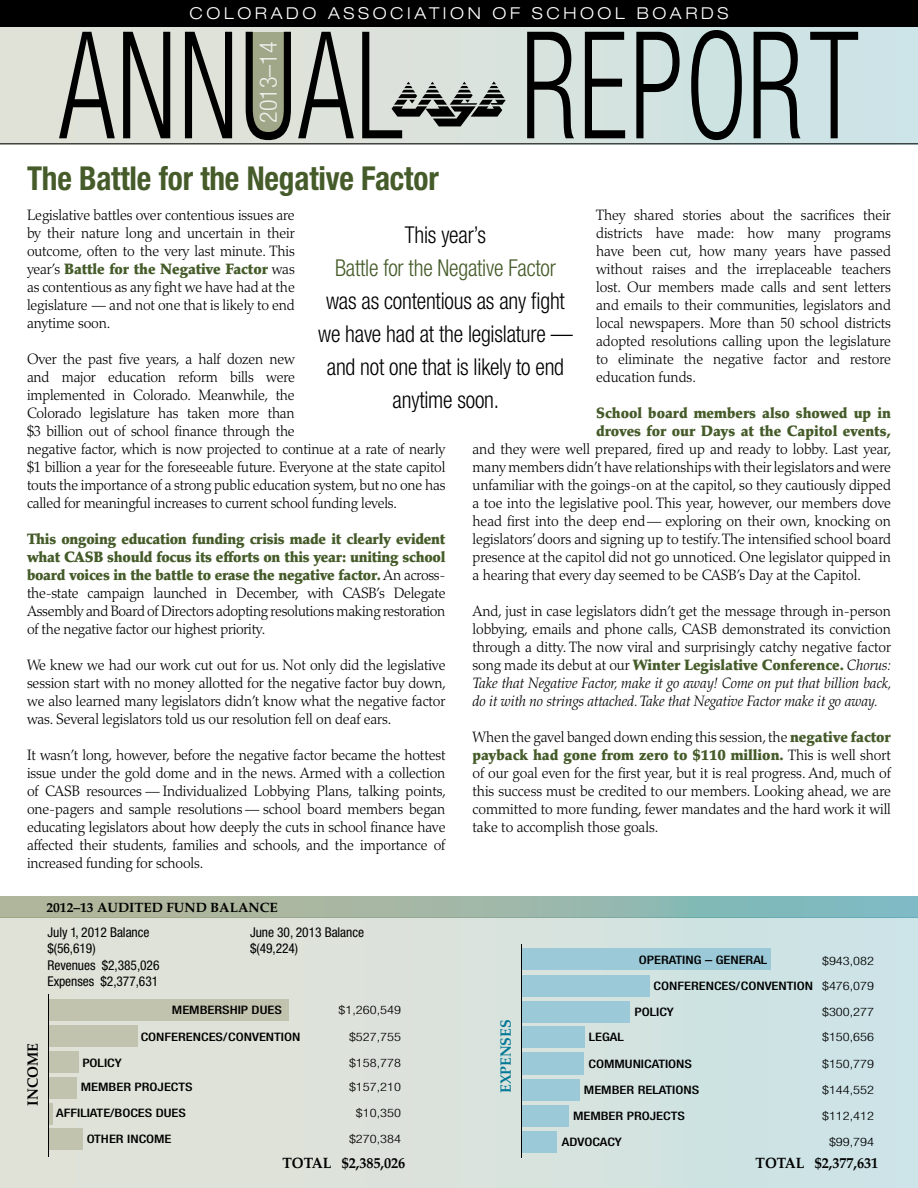
<style>
.page{position:relative;width:918px;height:1188px;background:#fff}
.page>*{position:absolute;margin:0;border:0;box-sizing:border-box;transform-origin:0 0}
.t1{font:300 condensed 149.25px "Helvetica Neue LT Std";letter-spacing:.02em;color:#000;scale:.74 1}
.t2{font:700 condensed 33px "Helvetica Neue LT Std";letter-spacing:-.005em;color:#455b29;scale:.95 1}
.t3{font:300 condensed 24px "Helvetica Neue LT Std";color:#fff}
.t4{font:300 condensed 23.25px/33px "Helvetica Neue LT Std";letter-spacing:-.01em;color:#000;text-align:center;scale:.95 1}
.t5{font:300 condensed 23.25px "Helvetica Neue LT Std";letter-spacing:-.01em;color:#455b29;scale:.95 1}
.t6{font:300 expanded 16.35px "Helvetica Neue LT Std";letter-spacing:.22em;color:#fff}
.t7{font:300 15px/18px "Palatino LT Std";letter-spacing:-.015em;color:#000;text-align:justify;scale:.95 1}
.t8{font:900 15px/18px "Palatino LT Std";letter-spacing:-.005em;color:#455b29;scale:.95 1}
.t9{font:700 15px "Palatino LT Std";letter-spacing:-.005em;color:#000;scale:.95 1}
.t10{font:700 15px "Palatino LT Std";letter-spacing:-.005em;color:#007795;scale:.95 1}
.t11{font:condensed 13.5px/16.5px "Helvetica Neue LT Std";letter-spacing:-.005em;color:#000}
.t12{font:700 13.5px "Palatino LT Std";color:#000}
.t13{font:500 condensed 11.7px/25.5px "Helvetica Neue LT Std";color:#000;scale:1.24 1}
.t14{font:300 condensed 11.7px/25.5px "Helvetica Neue LT Std";color:#000;scale:1.24 1}
.s1{font-weight:900;color:#455b29}
.s2{font-style:italic}
</style>
<div class="page">
<div style="left:0;top:918px;width:918px;height:270px;background:linear-gradient(to right,#e4e1d4,#cce3e6)"></div>
<div style="left:0;top:0;width:918px;height:144px;background:linear-gradient(to right,#e4e2d5,#cce3e6)"></div>
<div style="left:0;top:897px;width:918px;height:21px;background:linear-gradient(to right,#bbb594,#7dbac0)"></div>
<div style="left:0;top:0;width:918px;height:27px;background:#000"></div>
<svg style="left:392px;top:81px;width:114px;height:45px;background:#888c88"></svg>
<div style="left:252px;top:32px;width:33px;height:101px;background:#9fa788"></div>
<div style="left:48px;top:1000px;width:241px;height:21px;background:#c2c3ae"></div>
<hr style="left:48px;top:1103px;width:4px;height:21px;background:#c2c3ae">
<div style="left:48px;top:1026px;width:89px;height:21px;background:#c2c3ae"></div>
<div style="left:48px;top:1077px;width:28px;height:21px;background:#c2c3ae"></div>
<div style="left:48px;top:1051px;width:30px;height:22px;background:#c2c3ae"></div>
<div style="left:48px;top:1129px;width:35px;height:21px;background:#c2c3ae"></div>
<hr style="left:48px;top:994px;width:1px;height:162px;background:#000">
<div style="left:522px;top:948px;width:249px;height:22px;background:#9bc9d8"></div>
<div style="left:522px;top:975px;width:128px;height:22px;background:#9bc9d8"></div>
<div style="left:522px;top:1001px;width:107px;height:22px;background:#9bc9d8"></div>
<div style="left:522px;top:1027px;width:63px;height:21px;background:#9bc9d8"></div>
<div style="left:522px;top:1079px;width:58px;height:22px;background:#9bc9d8"></div>
<div style="left:522px;top:1131px;width:35px;height:22px;background:#9bc9d8"></div>
<div style="left:522px;top:1105px;width:47px;height:22px;background:#9bc9d8"></div>
<div style="left:522px;top:1053px;width:62px;height:22px;background:#9bc9d8"></div>
<hr style="left:521px;top:944px;width:1px;height:213px;background:#000">
<hr style="left:0;top:143px;width:918px;height:1px;background:#000">
<p class="t6" style="left:190px;top:4px;width:540px">COLORADO ASSOCIATION OF SCHOOL BOARDS</p>
<h3 class="t3" style="left:255px;top:123px;width:83px;rotate:-90deg">2013–14</h3>
<h1 class="t1" style="left:59px;top:0;width:1082px">ANNUAL REPORT</h1>
<h2 class="t2" style="left:27px;top:158px;width:435px">The Battle for the Negative Factor</h2>
<h3 class="t4" style="left:405px;top:218px;width:87px">This year’s</h3>
<h3 class="t5" style="left:335px;top:254px;width:234px">Battle for the Negative Factor</h3>
<h3 class="t4" style="left:318px;top:284px;width:270px">was as contentious as any fight we have had at the legislature — and not one that is likely to end anytime soon.</h3>
<p class="t7" style="left:27px;top:206px;width:283px">Legislative battles over contentious issues are by their nature long and uncertain in their outcome, often to the very last minute. This year’s <span class="s1">Battle for the Negative Factor</span> was as contentious as any fight we have had at the legislature — and not one that is likely to end anytime soon.</p>
<p class="t7" style="left:27px;top:350px;width:442px;text-align:left">Over the past five years, a half dozen new<br>and major education reform bills were<br>implemented in Colorado. Meanwhile, the<br>Colorado legislature has taken more than<br>$3 billion out of school finance through the<br>negative factor, which is now projected to continue at a rate of nearly $1 billion a year for the foreseeable future. Everyone at the state capitol touts the importance of a strong public education system, but no one has called for meaningful increases to current school funding levels.</p>
<p class="t7" style="left:27px;top:530px;width:442px"><span class="s1">This ongoing education funding crisis made it clearly evident what CASB should focus its efforts on this year: uniting school board voices in the battle to erase the negative factor.</span> An across&shy;the-state campaign launched in December, with CASB’s Delegate Assembly and Board of Directors adopting resolutions making restoration of the negative factor our highest priority.</p>
<p class="t7" style="left:27px;top:656px;width:443px">We knew we had our work cut out for us. Not only did the legislative session start with no money allotted for the negative factor buy down, we also learned many legislators didn’t know what the negative factor was. Several legislators told us our resolution fell on deaf ears.</p>
<p class="t7" style="left:27px;top:746px;width:443px">It wasn’t long, however, before the negative factor became the hottest issue under the gold dome and in the news. Armed with a collection of CASB resources — Individualized Lobbying Plans, talking points, one-pagers and sample resolutions — school board members began educating legislators about how deeply the cuts in school finance have affected their students, families and schools, and the importance of increased funding for schools.</p>
<p class="t7" style="left:596px;top:206px;width:312px">They shared stories about the sacrifices their districts have made: how many programs have been cut, how many years have passed without raises and the irreplaceable teachers lost. Our members made calls and sent letters and emails to their communities, legislators and local newspapers. More than 50 school districts adopted resolutions calling upon the legislature to eliminate the negative factor and restore education funds.</p>
<p class="t8" style="left:596px;top:404px;width:312px">School board members also showed up in droves for our Days at the Capitol events,</p>
<p class="t7" style="left:472px;top:440px;width:443px">and they were well prepared, fired up and ready to lobby. Last year, many members didn’t have relationships with their legislators and were unfamiliar with the goings-on at the capitol, so they cautiously dipped a toe into the legislative pool. This year, however, our members dove head first into the deep end— exploring on their own, knocking on legislators’ doors and signing up to testify. The intensified school board presence at the capitol did not go unnoticed. One legislator quipped in a hearing that every day seemed to be CASB’s Day at the Capitol.</p>
<p class="t7" style="left:472px;top:602px;width:443px">And, just in case legislators didn’t get the message through in-person lobbying, emails and phone calls, CASB demonstrated its conviction through a ditty. The now viral and surprisingly catchy negative factor song made its debut at our <span class="s1">Winter Legislative Conference.</span> <span class="s2">Chorus:<br>Take that Negative Factor, make it go away! Come on put that billion back, do it with no strings attached. Take that Negative Factor make it go away.</span></p>
<p class="t7" style="left:472px;top:728px;width:442px">When the gavel banged down ending this session, the <span class="s1">negative factor payback had gone from zero to $110 million.</span> This is well short of our goal even for the first year, but it is real progress. And, much of this success must be credited to our members. Looking ahead, we are committed to more funding, fewer mandates and the hard work it will take to accomplish those goals.</p>
<p class="t14" style="left:812px;top:777px;width:52px">$1,260,549</p>
<p class="t14" style="left:822px;top:803px;width:43px">$527,755</p>
<p class="t13" style="left:645px;top:776px;width:90px">MEMBERSHIP DUES</p>
<p class="t13" style="left:614px;top:803px;width:130px">CONFERENCES/CONVENTION</p>
<p class="t9" style="left:24px;top:1106px;width:67px;rotate:-90deg">INCOME</p>
<p class="t12" style="left:46px;top:900px;width:233px">2012–13 AUDITED FUND BALANCE</p>
<p class="t11" style="left:48px;top:924px;width:113px">July 1, 2012 Balance $(56,619)<br>Revenues $2,385,026<br>Expenses $2,377,631</p>
<p class="t11" style="left:250px;top:924px;width:115px">June 30, 2013 Balance $(49,224)</p>
<p class="t13" style="left:82px;top:1050px;width:33px">POLICY</p>
<p class="t13" style="left:172px;top:997px;width:90px">MEMBERSHIP DUES</p>
<p class="t13" style="left:141px;top:1023px;width:130px">CONFERENCES/CONVENTION</p>
<p class="t13" style="left:81px;top:1074px;width:92px">MEMBER PROJECTS</p>
<p class="t13" style="left:56px;top:1100px;width:106px">AFFILIATE/BOCES DUES</p>
<p class="t14" style="left:339px;top:997px;width:52px">$1,260,549</p>
<p class="t14" style="left:349px;top:1024px;width:43px">$527,755</p>
<p class="t14" style="left:349px;top:1051px;width:43px;line-height:23.9px">$158,778 $157,210</p>
<p class="t14" style="left:356px;top:1100px;width:38px">$10,350</p>
<p class="t13" style="left:87px;top:1126px;width:70px">OTHER INCOME</p>
<p class="t14" style="left:349px;top:1126px;width:43px">$270,384</p>
<p class="t9" style="left:283px;top:1155px;width:131px">TOTAL $2,385,026</p>
<p class="t10" style="left:497px;top:1093px;width:78px;rotate:-90deg">EXPENSES</p>
<p class="t13" style="left:589px;top:1024px;width:30px">LEGAL</p>
<p class="t13" style="left:639px;top:947px;width:105px">OPERATING – GENERAL</p>
<p class="t13" style="left:654px;top:973px;width:130px">CONFERENCES/CONVENTION</p>
<p class="t13" style="left:635px;top:999px;width:33px">POLICY</p>
<p class="t14" style="left:822px;top:948px;width:43px">$943,082 $476,079</p>
<p class="t14" style="left:822px;top:999px;width:43px">$300,277</p>
<p class="t14" style="left:822px;top:1024px;width:43px">$150,656</p>
<p class="t13" style="left:589px;top:1051px;width:85px">COMMUNICATIONS</p>
<p class="t14" style="left:822px;top:1051px;width:43px">$150,779</p>
<p class="t13" style="left:584px;top:1077px;width:94px">MEMBER RELATIONS</p>
<p class="t13" style="left:562px;top:1103px;width:101px;text-indent:11px">MEMBER PROJECTS<br>ADVOCACY</p>
<p class="t14" style="left:822px;top:1077px;width:43px">$144,552</p>
<p class="t14" style="left:822px;top:1103px;width:43px;text-align:center">$112,412 $99,794</p>
<p class="t9" style="left:756px;top:1155px;width:131px">TOTAL $2,377,631</p>
</div>
